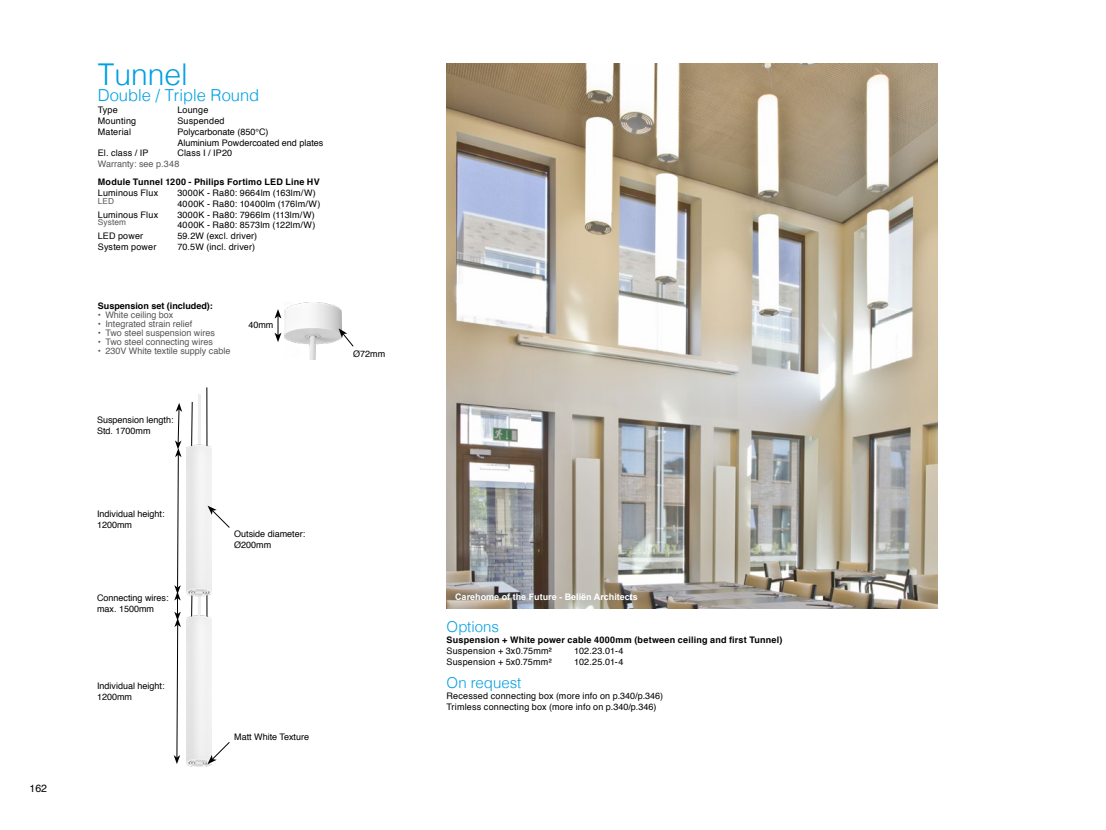
<style>
.page{position:relative;width:1106px;height:830px;background:#fff}
.page>*{position:absolute;margin:0;border:0;box-sizing:border-box;transform-origin:0 0}
.t1{font:300 30px "Helvetica";color:#009fe3}
.t2{font:300 16.5px "Helvetica";color:#009fe3}
.t3{font:300 15px "Helvetica";letter-spacing:-.005em;color:#009fe3}
.t4{font:10.5px "Helvetica";color:#000}
.t5{font:9px "Helvetica";letter-spacing:.015em;color:#000}
.t6{font:9px "Helvetica";color:#575756}
.t7{font:700 9px "Helvetica";letter-spacing:.02em;color:#000}
.downlights{font:700 9px "Arial";color:#fff}
.t8{font:700 9px "Helvetica";color:#000}
.t9{font:8.25px "Helvetica";letter-spacing:.015em;color:#575756}
</style>
<div class="page">
<img style="left:446px;top:64px;width:491px;height:544px">
<svg style="left:191px;top:394px;width:10px;height:31px"></svg>
<hr style="left:207px;top:387px;width:1px;height:62px;background:#000">
<img style="left:285px;top:302px;width:56px;height:58px">
<svg style="left:274px;top:309px;width:7px;height:33px"></svg>
<svg style="left:339px;top:328px;width:15px;height:19px"></svg>
<img style="left:186px;top:425px;width:26px;height:340px">
<svg style="left:174px;top:403px;width:8px;height:360px"></svg>
<svg style="left:208px;top:505px;width:22px;height:23px"></svg>
<svg style="left:208px;top:740px;width:22px;height:23px"></svg>
<p class="t4" style="left:30px;top:779px;width:19px">162</p>
<p class="t1" style="left:98px;top:49px;width:92px">Tunnel</p>
<p class="t2" style="left:98px;top:81px;width:163px">Double / Triple Round</p>
<p class="t5" style="left:98px;top:103px;width:21px">Type</p>
<p class="t5" style="left:177px;top:103px;width:32px">Lounge</p>
<p class="t5" style="left:98px;top:114px;width:40px">Mounting</p>
<p class="t5" style="left:177px;top:114px;width:49px">Suspended</p>
<p class="t5" style="left:98px;top:125px;width:35px">Material</p>
<p class="t5" style="left:177px;top:125px;width:93px">Polycarbonate (850°C)</p>
<p class="t5" style="left:177px;top:135px;width:148px">Aluminium Powdercoated end plates</p>
<p class="t5" style="left:98px;top:146px;width:52px">El. class / IP</p>
<p class="t5" style="left:177px;top:146px;width:56px">Class I / IP20</p>
<p class="t6" style="left:98px;top:157px;width:83px">Warranty: see p.348</p>
<p class="t7" style="left:98px;top:175px;width:223px">Module Tunnel 1200 - Philips Fortimo LED Line HV</p>
<p class="t5" style="left:98px;top:186px;width:62px">Luminous Flux</p>
<p class="t5" style="left:177px;top:186px;width:140px">3000K - Ra80: 9664lm (163lm/W)</p>
<p class="t9" style="left:98px;top:194px;width:18px">LED</p>
<p class="t5" style="left:177px;top:197px;width:144px">4000K - Ra80: 10400lm (176lm/W)</p>
<p class="t5" style="left:98px;top:207px;width:62px">Luminous Flux</p>
<p class="t5" style="left:177px;top:207px;width:139px">3000K - Ra80: 7966lm (113lm/W)</p>
<p class="t9" style="left:98px;top:216px;width:30px">System</p>
<p class="t5" style="left:177px;top:218px;width:139px">4000K - Ra80: 8573lm (122lm/W)</p>
<p class="t5" style="left:98px;top:229px;width:47px">LED power</p>
<p class="t5" style="left:177px;top:229px;width:81px">59.2W (excl. driver)</p>
<p class="t5" style="left:98px;top:240px;width:60px">System power</p>
<p class="t5" style="left:177px;top:240px;width:79px">70.5W (incl. driver)</p>
<p class="t8" style="left:98px;top:298px;width:117px">Suspension set (included):</p>
<p class="t6" style="left:98px;top:308px;width:77px">• White ceiling box</p>
<p class="t6" style="left:98px;top:317px;width:96px">• Integrated strain relief</p>
<p class="t6" style="left:98px;top:326px;width:119px">• Two steel suspension wires</p>
<p class="t6" style="left:98px;top:335px;width:117px">• Two steel connecting wires</p>
<p class="t6" style="left:98px;top:344px;width:134px">• 230V White textile supply cable</p>
<p class="t5" style="left:248px;top:318px;width:27px">40mm</p>
<p class="t5" style="left:97px;top:413px;width:78px">Suspension length:</p>
<p class="t5" style="left:97px;top:424px;width:55px">Std. 1700mm</p>
<p class="t5" style="left:353px;top:346px;width:34px">Ø72mm</p>
<p class="t5" style="left:97px;top:507px;width:69px">Individual height:</p>
<p class="t5" style="left:97px;top:518px;width:37px">1200mm</p>
<p class="t5" style="left:97px;top:590px;width:73px">Connecting wires:</p>
<p class="t5" style="left:97px;top:601px;width:59px">max. 1500mm</p>
<p class="t5" style="left:97px;top:678px;width:69px">Individual height:</p>
<p class="t5" style="left:97px;top:689px;width:37px">1200mm</p>
<p class="t5" style="left:234px;top:526px;width:73px">Outside diameter:</p>
<p class="t5" style="left:234px;top:537px;width:39px">Ø200mm</p>
<p class="t5" style="left:234px;top:729px;width:76px">Matt White Texture</p>
<p class="downlights" style="left:455px;top:590px;width:184px">Carehome of the Future - Beliën Architects</p>
<p class="t3" style="left:446px;top:613px;width:54px">Options</p>
<p class="t7" style="left:446px;top:632px;width:337px">Suspension + White power cable 4000mm (between ceiling and first Tunnel)</p>
<p class="t5" style="left:446px;top:643px;width:107px">Suspension + 3x0.75mm²</p>
<p class="t5" style="left:574px;top:643px;width:51px">102.23.01-4</p>
<p class="t5" style="left:446px;top:654px;width:106px">Suspension + 5x0.75mm²</p>
<p class="t5" style="left:574px;top:654px;width:51px">102.25.01-4</p>
<p class="t3" style="left:446px;top:669px;width:76px">On request</p>
<p class="t5" style="left:446px;top:688px;width:218px">Recessed connecting box (more info on p.340/p.346)</p>
<p class="t5" style="left:446px;top:699px;width:211px">Trimless connecting box (more info on p.340/p.346)</p>
</div>
